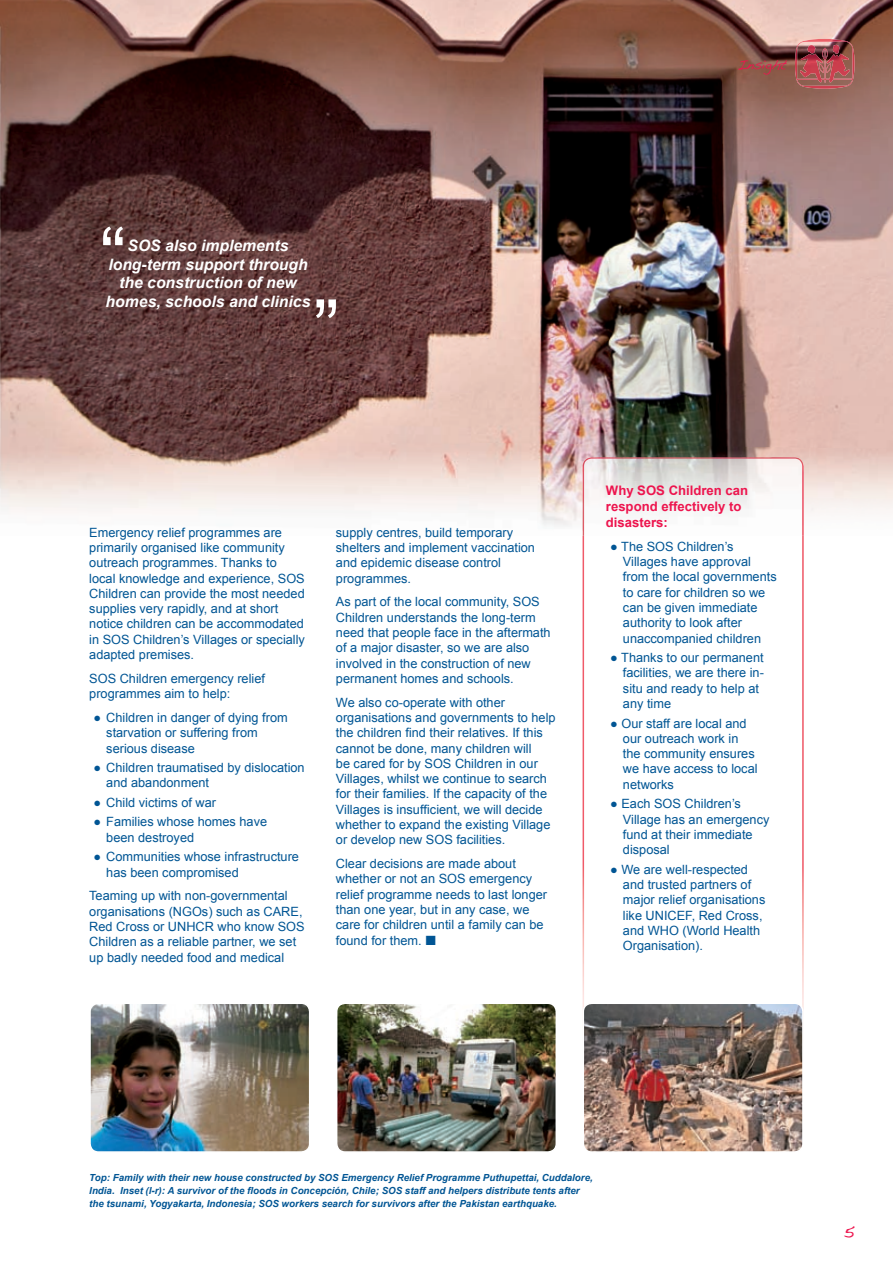
<style>
.page{position:relative;width:893px;height:1263px;background:#fff}
.page>*{position:absolute;margin:0;border:0;box-sizing:border-box;transform-origin:0 0}
.t1{font:21px "Handwriting Dakota";color:#ed154e}
.t2{font:italic 700 15.75px/18.9px "Arial";color:#fff;text-align:center}
.t3{font:13.5px "Handwriting Dakota";color:#ed154e}
.t4{font:700 13.2px/15.8px "Arial";color:#ed154e}
.t5{font:12.75px/15.3px "Arial";color:#005594}
.t6{font:italic 700 9.75px/12.8px "Arial";color:#005594}
</style>
<div class="page">
<img style="left:0;top:0;width:470px;height:386px">
<img style="left:470px;top:0;width:423px;height:445px">
<img style="left:0;top:386px;width:472px;height:126px">
<img style="left:469px;top:443px;width:161px;height:93px">
<img style="left:629px;top:445px;width:264px;height:53px">
<img style="left:583px;top:457px;width:221px;height:551px">
<img style="left:795px;top:39px;width:60px;height:50px">
<svg style="left:833px;top:45px;width:7px;height:9px"></svg>
<svg style="left:807px;top:45px;width:8px;height:8px"></svg>
<svg style="left:819px;top:63px;width:13px;height:10px"></svg>
<img style="left:583px;top:1003px;width:220px;height:147px">
<div style="left:583px;top:1002px;width:221px;height:151px;border:2px solid #fff;border-radius:9px"></div>
<img style="left:339px;top:1005px;width:215px;height:145px">
<div style="left:336px;top:1002px;width:221px;height:151px;border:2px solid #fff;border-radius:9px"></div>
<svg style="left:103px;top:226px;width:20px;height:19px"></svg>
<svg style="left:316px;top:299px;width:20px;height:19px"></svg>
<img style="left:92px;top:1005px;width:215px;height:145px">
<div style="left:89px;top:1002px;width:221px;height:151px;border:2px solid #fff;border-radius:9px"></div>
<p class="t2" style="left:106px;top:236px;width:206px">SOS also implements long-term support through the construction of new homes, schools and clinics</p>
<p class="t3" style="left:737px;top:56px;width:51px">Insight</p>
<p class="t5" style="left:89px;top:525px;width:217px">Emergency relief programmes are primarily organised like community outreach programmes. Thanks to local knowledge and experience, SOS Children can provide the most needed supplies very rapidly, and at short notice children can be accommodated in SOS Children’s Villages or specially adapted premises.</p>
<p class="t5" style="left:89px;top:671px;width:177px">SOS Children emergency relief programmes aim to help:</p>
<p class="t5" style="left:106px;top:710px;width:183px;text-indent:-13px">● Children in danger of dying from starvation or suffering from serious disease</p>
<p class="t5" style="left:106px;top:760px;width:200px;text-indent:-13px">● Children traumatised by dislocation and abandonment</p>
<p class="t5" style="left:94px;top:795px;width:124px">● Child victims of war</p>
<p class="t5" style="left:106px;top:814px;width:162px;text-indent:-13px">● Families whose homes have been destroyed</p>
<p class="t5" style="left:106px;top:849px;width:194px;text-indent:-13px">● Communities whose infrastructure has been compromised</p>
<p class="t5" style="left:89px;top:888px;width:217px">Teaming up with non-governmental organisations (NGOs) such as CARE, Red Cross or UNHCR who know SOS Children as a reliable partner, we set up badly needed food and medical</p>
<p class="t5" style="left:336px;top:525px;width:201px">supply centres, build temporary shelters and implement vaccination and epidemic disease control programmes.</p>
<p class="t5" style="left:336px;top:594px;width:216px">As part of the local community, SOS Children understands the long-term need that people face in the aftermath of a major disaster, so we are also involved in the construction of new permanent homes and schools.</p>
<p class="t5" style="left:336px;top:695px;width:221px">We also co-operate with other organisations and governments to help the children find their relatives. If this cannot be done, many children will<br>be cared for by SOS Children in our Villages, whilst we continue to search for their families. If the capacity of the Villages is insufficient, we will decide whether to expand the existing Village or develop new SOS facilities.</p>
<p class="t5" style="left:336px;top:856px;width:213px">Clear decisions are made about whether or not an SOS emergency relief programme needs to last longer than one year, but in any case, we care for children until a family can be found for them.</p>
<p class="t4" style="left:606px;top:483px;width:144px">Why SOS Children can respond effectively to disasters:</p>
<p class="t5" style="left:623px;top:539px;width:155px;text-indent:-13px">● The SOS Children’s<br>Villages have approval from the local governments to care for children so we can be given immediate authority to look after unaccompanied children</p>
<p class="t5" style="left:623px;top:650px;width:143px;text-indent:-13px">● Thanks to our permanent facilities, we are there in&shy;situ and ready to help at any time</p>
<p class="t5" style="left:623px;top:716px;width:136px;text-indent:-13px">● Our staff are local and our outreach work in the community ensures we have access to local networks</p>
<p class="t5" style="left:623px;top:796px;width:148px;text-indent:-13px">● Each SOS Children’s<br>Village has an emergency fund at their immediate disposal</p>
<p class="t5" style="left:623px;top:862px;width:144px;text-indent:-13px">● We are well-respected and trusted partners of major relief organisations like UNICEF, Red Cross, and WHO (World Health<br>Organisation).</p>
<p class="t6" style="left:89px;top:1172px;width:505px">Top: Family with their new house constructed by SOS Emergency Relief Programme Puthupettai, Cuddalore,<br>India. Inset (l-r): A survivor of the floods in Concepción, Chile; SOS staff and helpers distribute tents after the tsunami, Yogyakarta, Indonesia; SOS workers search for survivors after the Pakistan earthquake.</p>
<h1 class="t1" style="left:843px;top:1217px;width:13px">5</h1>
</div>
